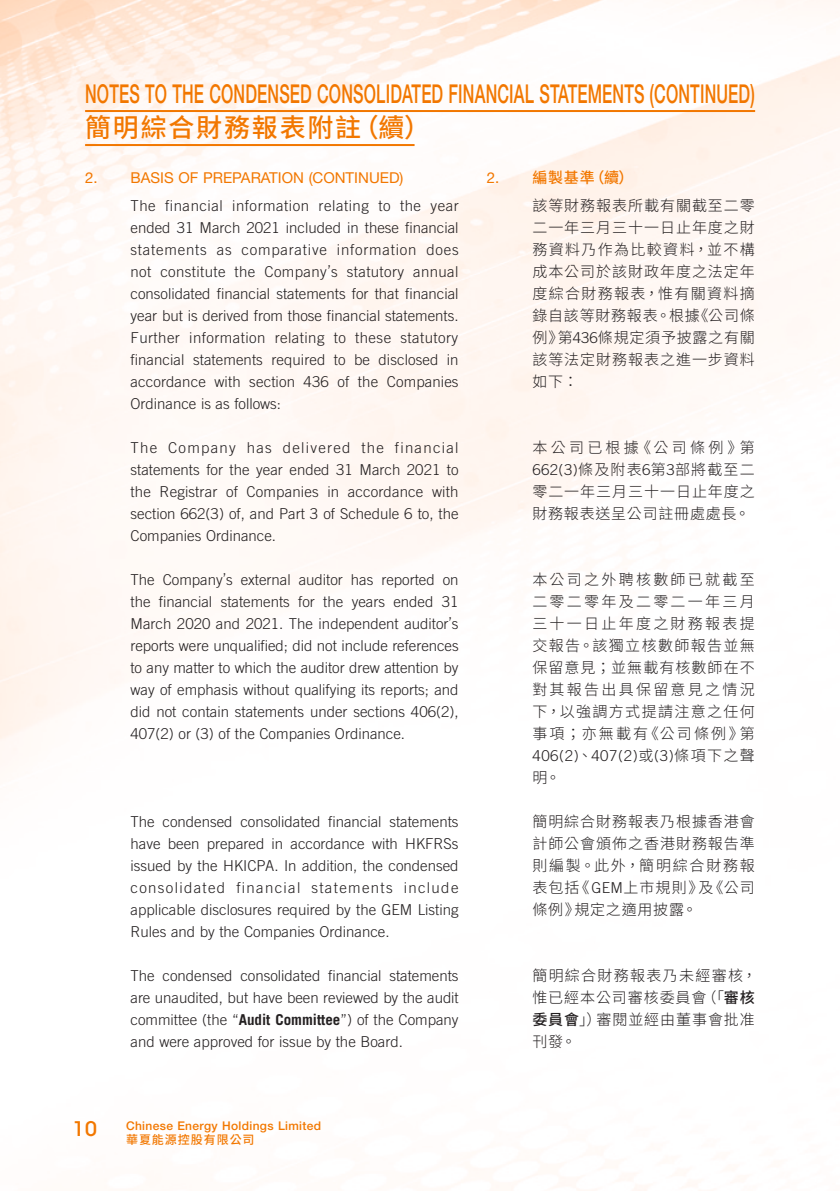
<style>
.page{position:relative;width:840px;height:1191px;background:#fff}
.page>*{position:absolute;margin:0;border:0;box-sizing:border-box;transform-origin:0 0}
.t1{font:500 26px "Helvetica Neue LT Std";letter-spacing:.01em;color:#f27700;scale:.62 1}
.t2{font:500 26px "Source Han Sans TC";letter-spacing:.07em;color:#f27700}
.t3{font:500 20px "ITC Avant Garde Std";color:#f27700}
.Notes{font:300 15px/22px "Trade Gothic LT Std";color:#231f20;text-align:justify}
.C_Notes{font:300 15px/22px "Source Han Sans TC";letter-spacing:.065em;color:#231f20;text-align:justify}
.Notes_HD1{font:15px "Helvetica Neue LT Std";color:#f27700}
.C_Notes_HD1{font:500 15px "Source Han Sans TC";color:#f27700}
.t4{font:500 12px "Helvetica Neue LT Std";letter-spacing:.03em;color:#f27700}
.t5{font:500 12px "Source Han Sans TC";letter-spacing:.08em;color:#f27700}
.s1{font-family:"Helvetica Neue LT Std";font-weight:400}
.s2{font-family:"Trade Gothic LT Std"}
.s3{font-weight:700}
.s4{font-weight:500}
</style>
<div class="page">
<img style="left:0;top:0;width:839px;height:1191px">
<hr style="left:85px;top:110px;width:669px;height:2px;background:#f27700">
<hr style="left:85px;top:144px;width:329px;height:2px;background:#f27700">
<h1 class="t1" style="left:85px;top:78px;width:1081px">NOTES TO THE CONDENSED CONSOLIDATED FINANCIAL STATEMENTS (CONTINUED)</h1>
<h1 class="t2" style="left:85px;top:113px;width:346px">簡明綜合財務報表附註（續）</h1>
<p class="C_Notes_HD1" style="left:486px;top:169px;width:148px"><span class="s1">2.</span> 編製基準（續）</p>
<p class="C_Notes" style="left:532px;top:195px;width:224px">該等財務報表所載有關截至二零二一年三月三十一日止年度之財務資料乃作為比較資料，並不構成本公司於該財政年度之法定年度綜合財務報表，惟有關資料摘錄自該等財務報表。根據《公司條例》第<span class="s2">436</span>條規定須予披露之有關該等法定財務報表之進一步資料如下：</p>
<p class="Notes_HD1" style="left:85px;top:169px;width:319px">2. BASIS OF PREPARATION (CONTINUED)</p>
<p class="Notes" style="left:130px;top:194px;width:329px">The financial information relating to the year ended 31 March 2021 included in these financial statements as comparative information does not constitute the Company’s statutory annual consolidated financial statements for that financial year but is derived from those financial statements.<br>Further information relating to these statutory financial statements required to be disclosed in accordance with section 436 of the Companies Ordinance is as follows:</p>
<p class="Notes" style="left:130px;top:436px;width:329px">The Company has delivered the financial statements for the year ended 31 March 2021 to the Registrar of Companies in accordance with section 662(3) of, and Part 3 of Schedule 6 to, the Companies Ordinance.</p>
<p class="Notes" style="left:130px;top:568px;width:329px">The Company’s external auditor has reported on the financial statements for the years ended 31<br>March 2020 and 2021. The independent auditor’s reports were unqualified; did not include references to any matter to which the auditor drew attention by way of emphasis without qualifying its reports; and did not contain statements under sections 406(2), 407(2) or (3) of the Companies Ordinance.</p>
<p class="C_Notes" style="left:532px;top:437px;width:224px">本公司已根據《公司條例》第<span class="s2">662(3)</span>條及附表<span class="s2">6</span>第<span class="s2">3</span>部將截至二零二一年三月三十一日止年度之財務報表送呈公司註冊處處長。</p>
<p class="C_Notes" style="left:532px;top:569px;width:224px">本公司之外聘核數師已就截至二零二零年及二零二一年三月三十一日止年度之財務報表提交報告。該獨立核數師報告並無保留意見；並無載有核數師在不對其報告出具保留意見之情況下，以強調方式提請注意之任何事項；亦無載有《公司條例》第<span class="s2">406(2)</span>、<span class="s2">407(2)</span>或<span class="s2">(3)</span>條項下之聲明。</p>
<p class="C_Notes" style="left:532px;top:811px;width:224px">簡明綜合財務報表乃根據香港會計師公會頒佈之香港財務報告準則編製。此外，簡明綜合財務報表包括《<span class="s2">GEM</span>上市規則》及《公司條例》規定之適用披露。</p>
<p class="Notes" style="left:130px;top:810px;width:329px">The condensed consolidated financial statements have been prepared in accordance with HKFRSs issued by the HKICPA. In addition, the condensed consolidated financial statements include applicable disclosures required by the GEM Listing Rules and by the Companies Ordinance.</p>
<p class="Notes" style="left:130px;top:964px;width:329px">The condensed consolidated financial statements are unaudited, but have been reviewed by the audit committee (the “<span class="s3">Audit Committee</span>”) of the Company and were approved for issue by the Board.</p>
<p class="C_Notes" style="left:532px;top:965px;width:226px;text-align:left">簡明綜合財務報表乃未經審核，惟已經本公司審核委員會（「<span class="s4">審核委員會</span>」）審閱並經由董事會批准刊發。</p>
<h2 class="t3" style="left:73px;top:1116px;width:26px">10</h2>
<p class="t4" style="left:126px;top:1118px;width:196px">Chinese Energy Holdings Limited</p>
<p class="t5" style="left:126px;top:1132px;width:130px">華夏能源控股有限公司</p>
</div>
